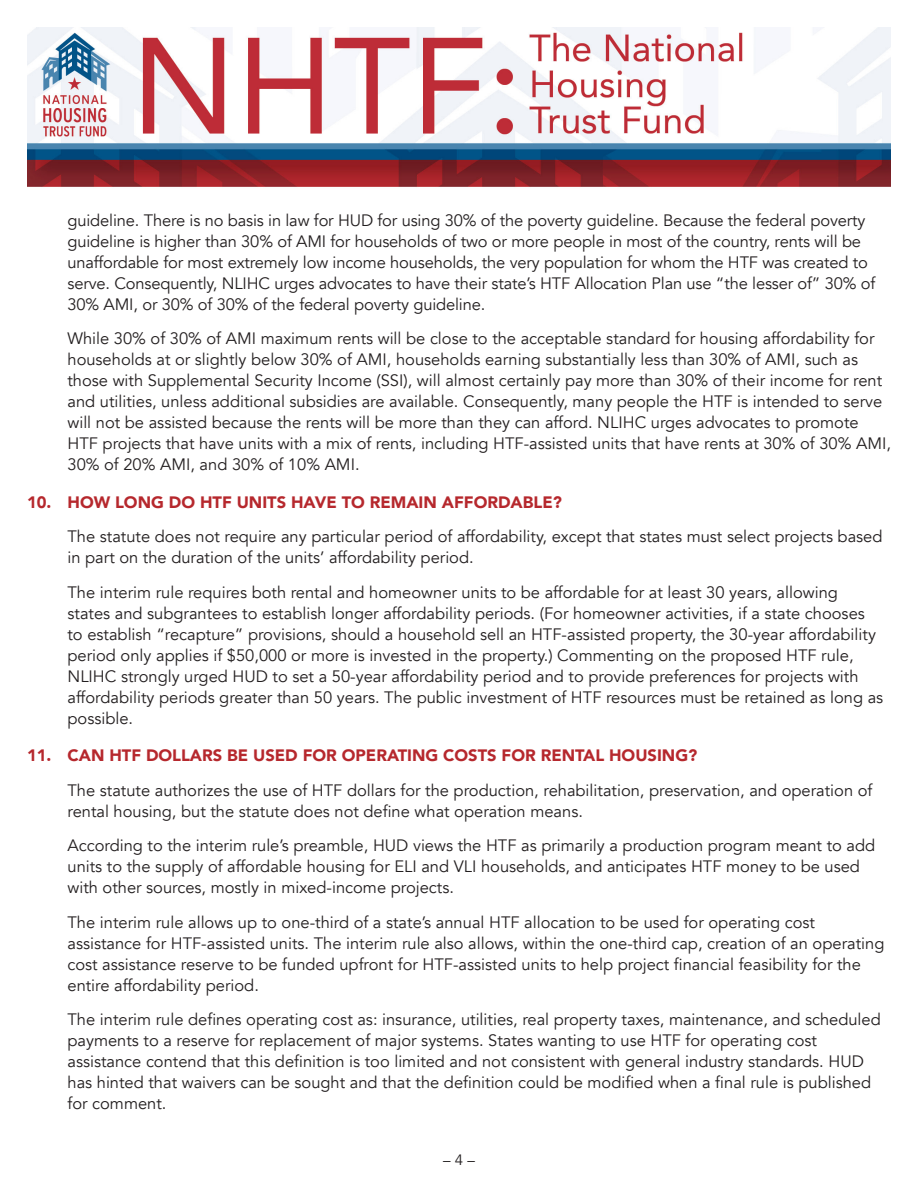
<style>
.page{position:relative;width:918px;height:1188px;background:#fff}
.page>*{position:absolute;margin:0;border:0;box-sizing:border-box;transform-origin:0 0}
.Body_Text_Indent{font:16.5px/21px "Avenir";color:#231f20}
.t1{font:900 16.5px "Avenir";color:#b6282d}
.t2{font:15px "Avenir";color:#231f20}
</style>
<div class="page">
<img style="left:27px;top:27px;width:864px;height:160px">
<p class="Body_Text_Indent" style="left:68px;top:210px;width:809px">guideline. There is no basis in law for HUD for using 30% of the poverty guideline. Because the federal poverty guideline is higher than 30% of AMI for households of two or more people in most of the country, rents will be unaffordable for most extremely low income households, the very population for whom the HTF was created to serve. Consequently, NLIHC urges advocates to have their state’s HTF Allocation Plan use “the lesser of” 30% of 30% AMI, or 30% of 30% of the federal poverty guideline.</p>
<p class="Body_Text_Indent" style="left:68px;top:328px;width:825px">While 30% of 30% of AMI maximum rents will be close to the acceptable standard for housing affordability for households at or slightly below 30% of AMI, households earning substantially less than 30% of AMI, such as those with Supplemental Security Income (SSI), will almost certainly pay more than 30% of their income for rent and utilities, unless additional subsidies are available. Consequently, many people the HTF is intended to serve will not be assisted because the rents will be more than they can afford. NLIHC urges advocates to promote HTF projects that have units with a mix of rents, including HTF-assisted units that have rents at 30% of 30% AMI, 30% of 20% AMI, and 30% of 10% AMI.</p>
<p class="t1" style="left:27px;top:488px;width:536px">10. HOW LONG DO HTF UNITS HAVE TO REMAIN AFFORDABLE?</p>
<p class="Body_Text_Indent" style="left:68px;top:526px;width:817px">The statute does not require any particular period of affordability, except that states must select projects based in part on the duration of the units’ affordability period.</p>
<p class="Body_Text_Indent" style="left:68px;top:582px;width:817px">The interim rule requires both rental and homeowner units to be affordable for at least 30 years, allowing states and subgrantees to establish longer affordability periods. (For homeowner activities, if a state chooses to establish “recapture” provisions, should a household sell an HTF-assisted property, the 30-year affordability period only applies if $50,000 or more is invested in the property.) Commenting on the proposed HTF rule, NLIHC strongly urged HUD to set a 50-year affordability period and to provide preferences for projects with affordability periods greater than 50 years. The public investment of HTF resources must be retained as long as possible.</p>
<p class="t1" style="left:27px;top:741px;width:672px">11. CAN HTF DOLLARS BE USED FOR OPERATING COSTS FOR RENTAL HOUSING?</p>
<p class="Body_Text_Indent" style="left:68px;top:780px;width:806px">The statute authorizes the use of HTF dollars for the production, rehabilitation, preservation, and operation of rental housing, but the statute does not define what operation means.</p>
<p class="Body_Text_Indent" style="left:68px;top:835px;width:809px">According to the interim rule’s preamble, HUD views the HTF as primarily a production program meant to add units to the supply of affordable housing for ELI and VLI households, and anticipates HTF money to be used with other sources, mostly in mixed-income projects.</p>
<p class="Body_Text_Indent" style="left:68px;top:912px;width:818px">The interim rule allows up to one-third of a state’s annual HTF allocation to be used for operating cost assistance for HTF-assisted units. The interim rule also allows, within the one-third cap, creation of an operating cost assistance reserve to be funded upfront for HTF-assisted units to help project financial feasibility for the entire affordability period.</p>
<p class="Body_Text_Indent" style="left:68px;top:1009px;width:815px">The interim rule defines operating cost as: insurance, utilities, real property taxes, maintenance, and scheduled payments to a reserve for replacement of major systems. States wanting to use HTF for operating cost assistance contend that this definition is too limited and not consistent with general industry standards. HUD has hinted that waivers can be sought and that the definition could be modified when a final rule is published for comment.</p>
<p class="t2" style="left:443px;top:1151px;width:33px">– 4 –</p>
</div>
